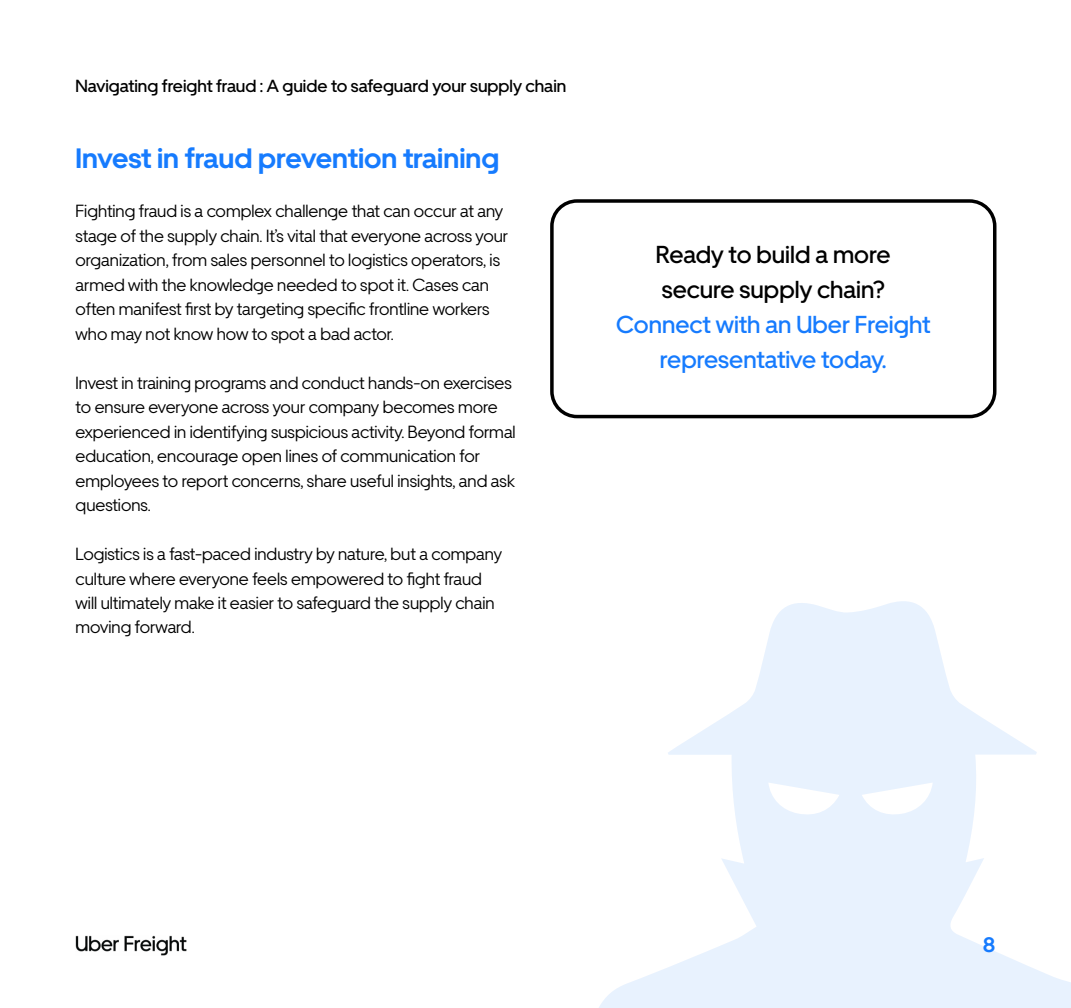
<style>
.page{position:relative;width:1071px;height:1008px;background:#fff}
.page>*{position:absolute;margin:0;border:0;box-sizing:border-box;transform-origin:0 0}
.t1{font:700 28px "Uber Move";color:#167bfe}
.t2{font:500 24.5px/35px "Uber Move";color:#167bfe;text-align:center}
.t3{font:500 24.5px/35px "Uber Move";color:#000}
.t4{font:700 21px "Uber Move";color:#167bfe}
.t5{font:17.5px/24.5px "Uber Move";color:#000}
.t6{font:500 17.5px "Uber Move";color:#000}
</style>
<div class="page">
<img style="left:76px;top:935px;width:110px;height:20px">
<div style="left:550px;top:199px;width:446px;height:219px;border:4px solid #000;border-radius:25px"></div>
<svg style="left:599px;top:601px;width:472px;height:407px;fill:#e8f2fe"></svg>
<p class="t6" style="left:76px;top:75px;width:492px">Navigating freight fraud : A guide to safeguard your supply chain</p>
<h1 class="t1" style="left:76px;top:141px;width:425px">Invest in fraud prevention training</h1>
<p class="t5" style="left:76px;top:198px;width:434px">Fighting fraud is a complex challenge that can occur at any stage of the supply chain. It’s vital that everyone across your organization, from sales personnel to logistics operators, is armed with the knowledge needed to spot it. Cases can often manifest first by targeting specific frontline workers who may not know how to spot a bad actor.</p>
<p class="t5" style="left:76px;top:370px;width:442px">Invest in training programs and conduct hands-on exercises to ensure everyone across your company becomes more experienced in identifying suspicious activity. Beyond formal education, encourage open lines of communication for employees to report concerns, share useful insights, and ask questions.</p>
<p class="t5" style="left:76px;top:541px;width:428px">Logistics is a fast-paced industry by nature, but a company culture where everyone feels empowered to fight fraud will ultimately make it easier to safeguard the supply chain moving forward.</p>
<h2 class="t3" style="left:656px;top:236px;width:236px">Ready to build a more secure supply chain?</h2>
<h2 class="t2" style="left:616px;top:306px;width:316px">Connect with an Uber Freight representative today.</h2>
<p class="t4" style="left:983px;top:931px;width:14px">8</p>
</div>
